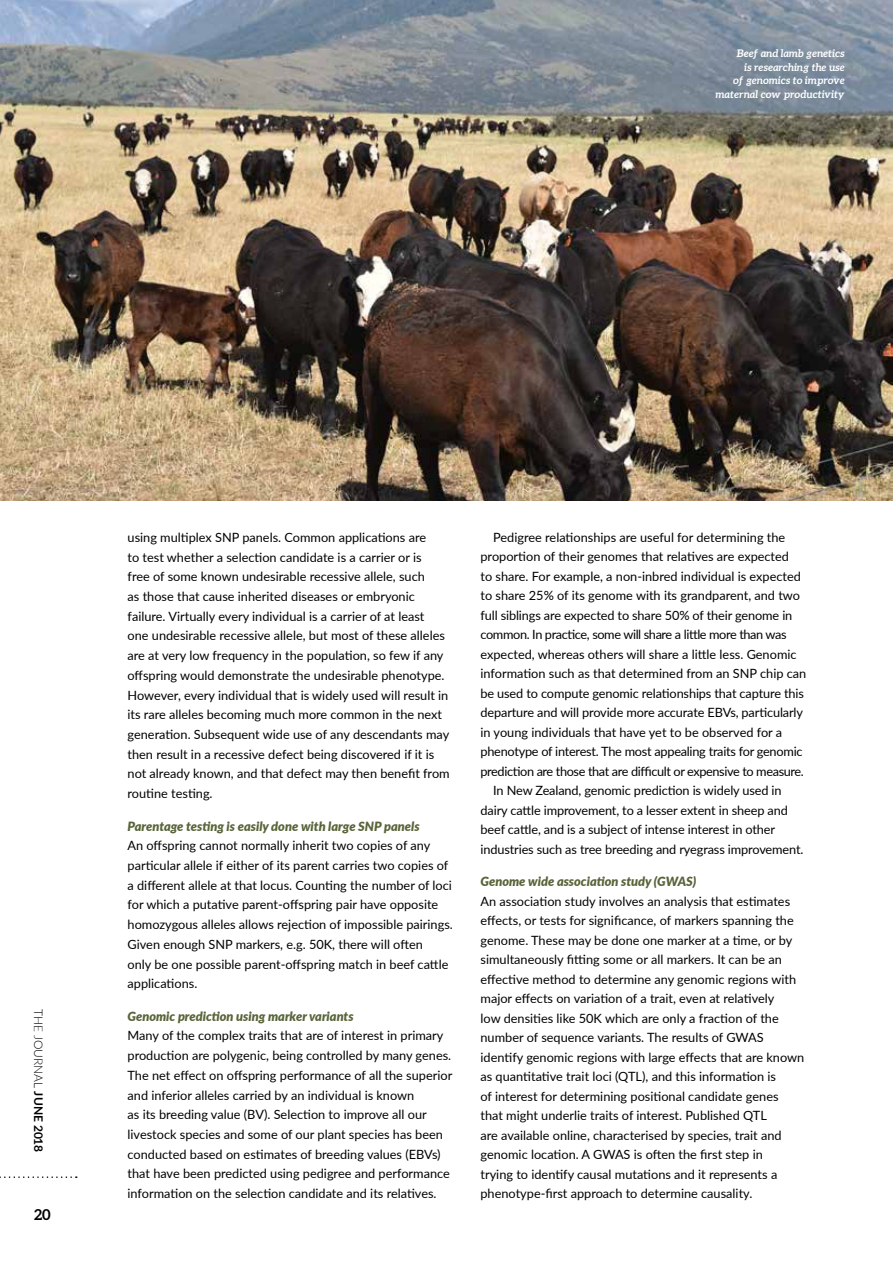
<style>
.page{position:relative;width:893px;height:1263px;background:#fff}
.page>*{position:absolute;margin:0;border:0;box-sizing:border-box;transform-origin:0 0}
.t1{font:700 15px "Aleo";color:#000}
.t2{font:12.75px/19.6px "Lato";color:#000}
.t3{font:italic 900 12.75px "Lato";color:#586439}
.t4{font:12.75px "Lato";letter-spacing:-.03em;color:#000}
.t5{font:12.75px "Lato";letter-spacing:-.02em;color:#000}
.t6{font:300 12px "Lato";color:#000}
.t7{font:italic 700 10.5px/13.5px "Aleo";color:#fff;text-align:right}
.s1{font-weight:700}
</style>
<div class="page">
<img style="left:0;top:0;width:893px;height:500px">
<svg style="left:0;top:1176px;width:77px;height:2px"></svg>
<p class="t7" style="left:716px;top:46px;width:131px">Beef and lamb genetics<br>is researching the use<br>of genomics to improve maternal cow productivity</p>
<p class="t6" style="left:47px;top:1009px;width:145px;rotate:90deg">THE JOURNAL <span class="s1">JUNE 2018</span></p>
<p class="t1" style="left:34px;top:1206px;width:18px">20</p>
<p class="t2" style="left:128px;top:527px;width:324px">using multiplex SNP panels. Common applications are<br>to test whether a selection candidate is a carrier or is<br>free of some known undesirable recessive allele, such<br>as those that cause inherited diseases or embryonic failure. Virtually every individual is a carrier of at least<br>one undesirable recessive allele, but most of these alleles are at very low frequency in the population, so few if any offspring would demonstrate the undesirable phenotype.<br>However, every individual that is widely used will result in its rare alleles becoming much more common in the next generation. Subsequent wide use of any descendants may then result in a recessive defect being discovered if it is not already known, and that defect may then benefit from routine testing.</p>
<p class="t3" style="left:128px;top:816px;width:294px">Parentage testing is easily done with large SNP panels</p>
<p class="t2" style="left:128px;top:835px;width:327px">An offspring cannot normally inherit two copies of any particular allele if either of its parent carries two copies of a different allele at that locus. Counting the number of loci for which a putative parent-offspring pair have opposite homozygous alleles allows rejection of impossible pairings.<br>Given enough SNP markers, e.g. 50K, there will often<br>only be one possible parent-offspring match in beef cattle applications.</p>
<p class="t3" style="left:128px;top:1006px;width:228px">Genomic prediction using marker variants</p>
<p class="t2" style="left:128px;top:1025px;width:326px">Many of the complex traits that are of interest in primary production are polygenic, being controlled by many genes.<br>The net effect on offspring performance of all the superior and inferior alleles carried by an individual is known<br>as its breeding value (BV). Selection to improve all our livestock species and some of our plant species has been conducted based on estimates of breeding values (EBVs) that have been predicted using pedigree and performance information on the selection candidate and its relatives.</p>
<p class="t2" style="left:493px;top:527px;width:294px">Pedigree relationships are useful for determining the</p>
<p class="t2" style="left:480px;top:546px;width:310px">proportion of their genomes that relatives are expected</p>
<p class="t2" style="left:480px;top:566px;width:322px">to share. For example, a non-inbred individual is expected</p>
<p class="t2" style="left:480px;top:585px;width:321px">to share 25% of its genome with its grandparent, and two</p>
<p class="t2" style="left:480px;top:605px;width:313px">full siblings are expected to share 50% of their genome in</p>
<p class="t4" style="left:480px;top:625px;width:308px">common. In practice, some will share a little more than was</p>
<p class="t2" style="left:480px;top:644px;width:318px">expected, whereas others will share a little less. Genomic</p>
<p class="t2" style="left:480px;top:663px;width:327px">information such as that determined from an SNP chip can</p>
<p class="t2" style="left:480px;top:683px;width:325px">be used to compute genomic relationships that capture this</p>
<p class="t2" style="left:480px;top:702px;width:324px">departure and will provide more accurate EBVs, particularly</p>
<p class="t2" style="left:480px;top:722px;width:303px">in young individuals that have yet to be observed for a</p>
<p class="t5" style="left:480px;top:742px;width:324px">phenotype of interest. The most appealing traits for genomic</p>
<p class="t4" style="left:480px;top:762px;width:325px">prediction are those that are difficult or expensive to measure.</p>
<p class="t2" style="left:493px;top:780px;width:290px">In New Zealand, genomic prediction is widely used in</p>
<p class="t2" style="left:480px;top:800px;width:309px">dairy cattle improvement, to a lesser extent in sheep and</p>
<p class="t2" style="left:480px;top:819px;width:296px">beef cattle, and is a subject of intense interest in other</p>
<p class="t2" style="left:480px;top:839px;width:325px">industries such as tree breeding and ryegrass improvement.</p>
<p class="t3" style="left:480px;top:872px;width:217px">Genome wide association study (GWAS)</p>
<p class="t2" style="left:480px;top:891px;width:325px">An association study involves an analysis that estimates effects, or tests for significance, of markers spanning the genome. These may be done one marker at a time, or by simultaneously fitting some or all markers. It can be an effective method to determine any genomic regions with major effects on variation of a trait, even at relatively<br>low densities like 50K which are only a fraction of the number of sequence variants. The results of GWAS identify genomic regions with large effects that are known as quantitative trait loci (QTL), and this information is<br>of interest for determining positional candidate genes<br>that might underlie traits of interest. Published QTL<br>are available online, characterised by species, trait and genomic location. A GWAS is often the first step in<br>trying to identify causal mutations and it represents a phenotype-first approach to determine causality.</p>
</div>
